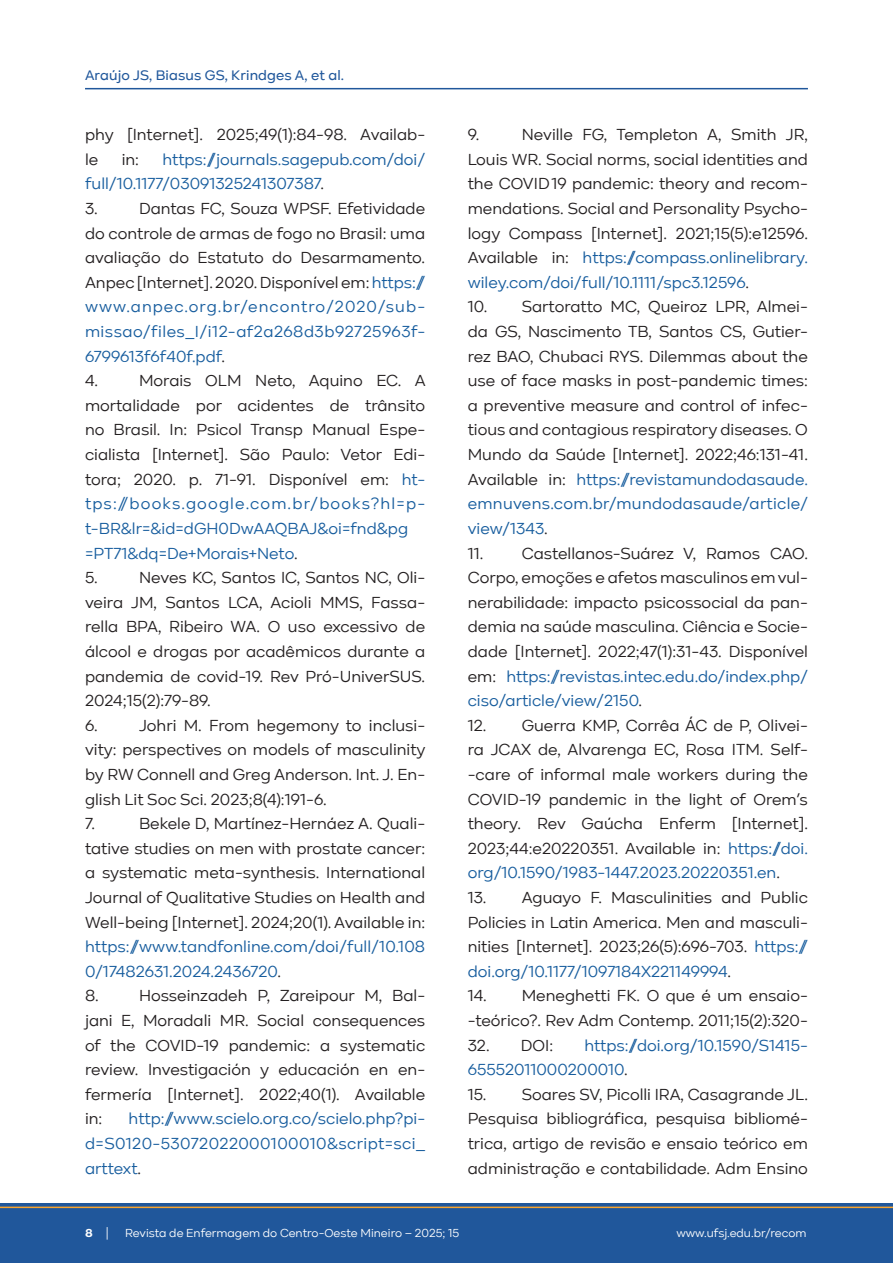
<style>
.page{position:relative;width:893px;height:1263px;background:#fff}
.page>*{position:absolute;margin:0;border:0;box-sizing:border-box;transform-origin:0 0}
.Texto_artigo{font:16.5px/24.6px "Kinetika";color:#231f20;text-align:justify}
.Texto_artigo-2{font:16.5px/24.6px "Kinetika";color:#175d9e}
.t1{font:500 14.25px "Kinetika";letter-spacing:.01em;color:#20579b}
.t2{font:12px "Kinetika";color:#fff}
.t3{font:700 12px "Kinetika";color:#fff}
.s1{color:#231f20}
.s2{color:#175d9e}
.s3{font-weight:400}
</style>
<div class="page">
<div style="left:0;top:1203px;width:893px;height:60px;background:#20579b"></div>
<hr style="left:0;top:1206px;width:893px;height:2px;background:#f9a42e">
<hr style="left:85px;top:88px;width:723px;height:1px;background:#20579b">
<p class="t1" style="left:85px;top:67px;width:261px">Araújo JS, Biasus GS, Krindges A, et al.</p>
<p class="Texto_artigo" style="left:85px;top:122px;width:342px">phy [Internet]. 2025;49(1):84-98. Availab&shy;le</p>
<p class="Texto_artigo-2" style="left:85px;top:147px;width:342px;text-indent:77px">https://journals.sagepub.com/doi/ full/10.1177/03091325241307387<span class="s1">.</span></p>
<p class="Texto_artigo" style="left:85px;top:196px;width:14px">3.</p>
<p class="Texto_artigo" style="left:122px;top:147px;width:19px">in:</p>
<p class="Texto_artigo" style="left:85px;top:196px;width:342px;text-indent:54px">Dantas FC, Souza WPSF. Efetividade do controle de armas de fogo no Brasil: uma avaliação do Estatuto do Desarmamento.<br>Anpec [Internet]. 2020. Disponível em: <span class="s2">https:// www.anpec.org.br/encontro/2020/sub&shy;missao/files_I/i12-af2a268d3b92725963f-6799613f6f40f.pdf</span>.</p>
<p class="Texto_artigo" style="left:85px;top:368px;width:14px">4.</p>
<p class="Texto_artigo" style="left:85px;top:368px;width:342px;text-indent:54px">Morais OLM Neto, Aquino EC. A mortalidade por acidentes de trânsito no Brasil. In: Psicol Transp Manual Espe&shy;cialista [Internet]. São Paulo: Vetor Edi&shy;tora; 2020. p. 71-91. Disponível em: <span class="s2">ht&shy;tps://books.google.com.br/books?hl=p&shy;t-BR&amp;lr=&amp;id=dGH0DwAAQBAJ&amp;oi=fnd&amp;pg</span></p>
<p class="Texto_artigo-2" style="left:85px;top:541px;width:214px">=PT71&amp;dq=De+Morais+Neto<span class="s1">.</span></p>
<p class="Texto_artigo" style="left:85px;top:565px;width:14px">5.</p>
<p class="Texto_artigo" style="left:85px;top:565px;width:342px;text-indent:54px">Neves KC, Santos IC, Santos NC, Oli&shy;veira JM, Santos LCA, Acioli MMS, Fassa&shy;rella BPA, Ribeiro WA. O uso excessivo de álcool e drogas por acadêmicos durante a pandemia de covid-19. Rev Pró-UniverSUS.<br>2024;15(2):79-89.</p>
<p class="Texto_artigo" style="left:85px;top:713px;width:14px">6.</p>
<p class="Texto_artigo" style="left:85px;top:713px;width:342px;text-indent:54px">Johri M. From hegemony to inclusi&shy;vity: perspectives on models of masculinity by RW Connell and Greg Anderson. Int. J. En&shy;glish Lit Soc Sci. 2023;8(4):191-6.</p>
<p class="Texto_artigo" style="left:85px;top:811px;width:12px">7.</p>
<p class="Texto_artigo" style="left:85px;top:811px;width:342px;text-indent:54px">Bekele D, Martínez-Hernáez A. Quali&shy;tative studies on men with prostate cancer: a systematic meta-synthesis. International Journal of Qualitative Studies on Health and Well-being [Internet]. 2024;20(1). Available in: <span class="s2">https://www.tandfonline.com/doi/full/10.108<br>0/17482631.2024.2436720</span>.</p>
<p class="Texto_artigo" style="left:85px;top:983px;width:15px">8.</p>
<p class="Texto_artigo" style="left:85px;top:983px;width:342px;text-indent:54px">Hosseinzadeh P, Zareipour M, Bal&shy;jani E, Moradali MR. Social consequences of the COVID-19 pandemic: a systematic review. Investigación y educación en en&shy;fermería [Internet]. 2022;40(1). Available in:</p>
<p class="Texto_artigo-2" style="left:85px;top:1106px;width:342px;text-align:justify;text-indent:44px">http://www.scielo.org.co/scielo.php?pi&shy;d=S0120-53072022000100010&amp;script=sci_ arttext<span class="s1">.</span></p>
<p class="Texto_artigo" style="left:468px;top:122px;width:342px;text-indent:54px">Neville FG, Templeton A, Smith JR, Louis WR. Social norms, social identities and the COVID‐19 pandemic: theory and recom&shy;mendations. Social and Personality Psycho&shy;logy Compass [Internet]. 2021;15(5):e12596.<br>Available in: <span class="s2">https://compass.onlinelibrary. wiley.com/doi/full/10.1111/spc3.12596</span>.</p>
<p class="Texto_artigo" style="left:468px;top:295px;width:342px">10. Sartoratto MC, Queiroz LPR, Almei&shy;da GS, Nascimento TB, Santos CS, Gutier&shy;rez BAO, Chubaci RYS. Dilemmas about the use of face masks in post-pandemic times: a preventive measure and control of infec&shy;tious and contagious respiratory diseases. O Mundo da Saúde [Internet]. 2022;46:131-41.<br>Available in: <span class="s2">https://revistamundodasaude. emnuvens.com.br/mundodasaude/article/ view/1343</span>.</p>
<p class="Texto_artigo" style="left:468px;top:541px;width:342px">11. Castellanos-Suárez V, Ramos CAO.<br>Corpo, emoções e afetos masculinos em vul&shy;nerabilidade: impacto psicossocial da pan&shy;demia na saúde masculina. Ciência e Socie&shy;dade [Internet]. 2022;47(1):31-43. Disponível em: <span class="s2">https://revistas.intec.edu.do/index.php/ ciso/article/view/2150</span>.</p>
<p class="Texto_artigo" style="left:468px;top:713px;width:342px">12. Guerra KMP, Corrêa ÁC de P, Olivei&shy;ra JCAX de, Alvarenga EC, Rosa ITM. Self--care of informal male workers during the COVID-19 pandemic in the light of Orem’s theory. Rev Gaúcha Enferm [Internet].<br>2023;44:e20220351. Available in: <span class="s2">https://doi. org/10.1590/1983-1447.2023.20220351.en</span>.</p>
<p class="Texto_artigo" style="left:468px;top:885px;width:342px">13. Aguayo F. Masculinities and Public Policies in Latin America. Men and masculi&shy;nities [Internet]. 2023;26(5):696-703. <span class="s2">https:// doi.org/10.1177/1097184X221149994</span>.</p>
<p class="Texto_artigo" style="left:468px;top:983px;width:342px">14. Meneghetti FK. O que é um ensaio--teórico?. Rev Adm Contemp. 2011;15(2):320-</p>
<p class="Texto_artigo" style="left:468px;top:1033px;width:87px">32. DOI:</p>
<p class="Texto_artigo" style="left:468px;top:122px;width:13px">9.</p>
<p class="Texto_artigo-2" style="left:468px;top:1033px;width:342px;text-indent:117px">https://doi.org/10.1590/S1415-<br>65552011000200010<span class="s1">.</span></p>
<p class="Texto_artigo" style="left:468px;top:1082px;width:342px">15. Soares SV, Picolli IRA, Casagrande JL.<br>Pesquisa bibliográfica, pesquisa bibliomé&shy;trica, artigo de revisão e ensaio teórico em administração e contabilidade. Adm Ensino</p>
<p class="t3" style="left:85px;top:1225px;width:25px">8 <span class="s3">|</span></p>
<p class="t2" style="left:125px;top:1226px;width:336px">Revista de Enfermagem do Centro-Oeste Mineiro – 2025; 15</p>
<p class="t2" style="left:676px;top:1226px;width:132px">www.ufsj.edu.br/recom</p>
</div>
